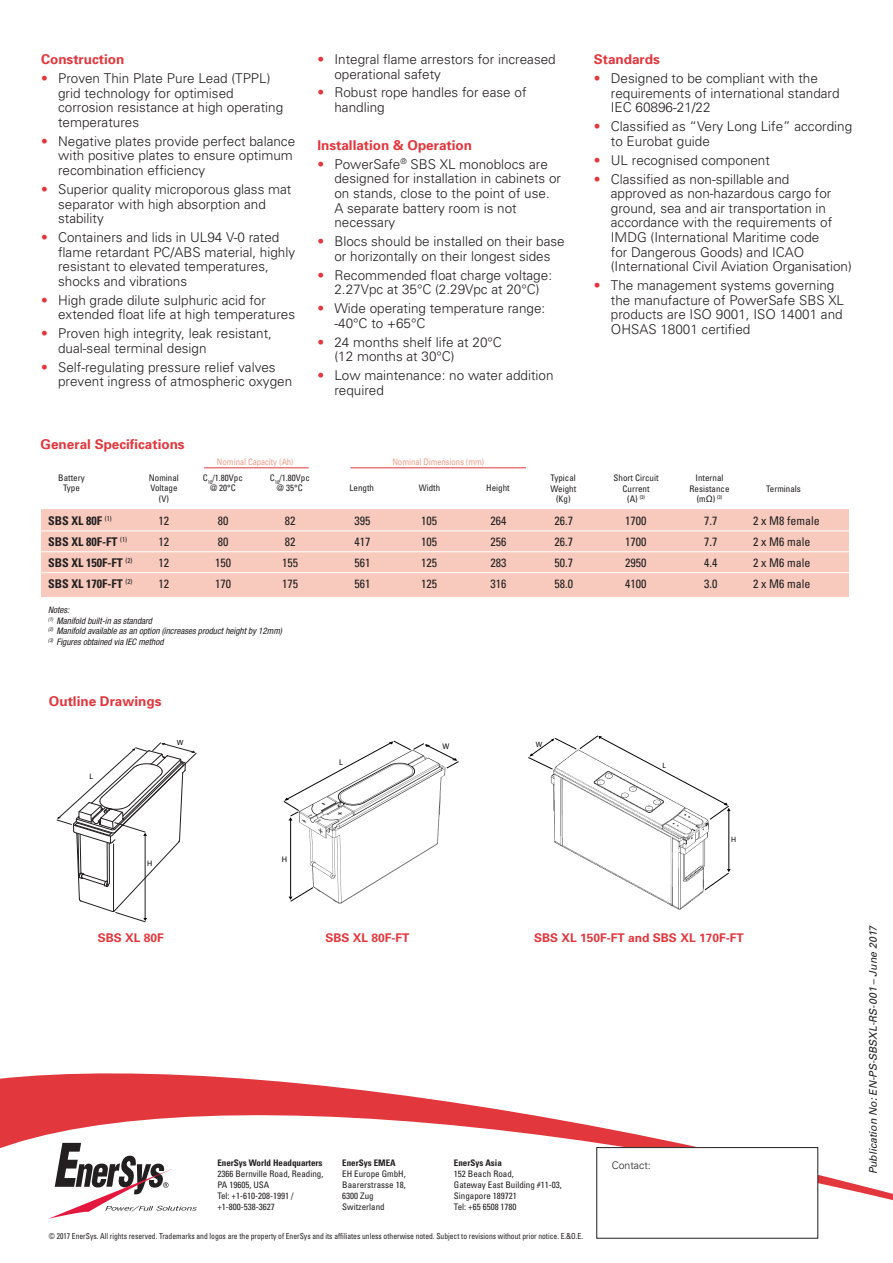
<style>
.page{position:relative;width:893px;height:1263px;background:#fff}
.page>*{position:absolute;margin:0;border:0;box-sizing:border-box;transform-origin:0 0}
.t1{font:300 13.5px/14.5px "Univers";color:#231f20}
.t2{font:700 13.5px "Univers";color:#e1373d}
.t3{font:condensed 12px/21px "Univers";color:#231f20;text-align:justify}
.t4{font:700 condensed 12px/21px "Univers";color:#231f20}
.t5{font:700 12px "Univers";color:#e1373d}
.t6{font:italic 10.5px "Univers";color:#231f20}
.t7{font:300 10.5px "Univers";color:#231f20}
.t8{font:condensed 9px/10.5px "Univers";color:#231f20;text-align:center}
.t9{font:italic condensed 9px/10.5px "Helvetica Neue LT";color:#231f20}
.t10{font:700 condensed 9px "Univers";color:#231f20}
.t11{font:9px "Univers";color:#ef9b8a;scale:.8 1}
.t12{font:condensed 8.25px "Univers";color:#231f20;scale:.92 1}
.t13{font:8.25px "Myriad Pro";color:#050504}
.t14{font:7.95px "Myriad Pro";color:#050504}
.t15{font:7.65px "Myriad Pro";color:#050504}
.s1{color:#e1373d}
.s2{font-family:"Arial";font-stretch:normal}
</style>
<div class="page">
<img style="left:554px;top:820px;width:155px;height:90px">
<hr style="left:729px;top:808px;width:1px;height:63px;background:#050504">
<svg style="left:528px;top:735px;width:203px;height:85px"></svg>
<svg style="left:705px;top:869px;width:26px;height:21px"></svg>
<img style="left:288px;top:820px;width:152px;height:84px">
<hr style="left:290px;top:819px;width:1px;height:77px;background:#050504">
<svg style="left:289px;top:887px;width:24px;height:15px"></svg>
<svg style="left:283px;top:741px;width:176px;height:79px"></svg>
<svg style="left:57px;top:742px;width:139px;height:180px"></svg>
<svg style="left:0;top:1073px;width:893px;height:166px"></svg>
<svg style="left:49px;top:1143px;width:148px;height:75px"></svg>
<div style="left:597px;top:1147px;width:221px;height:91px;background:#fff"></div>
<div style="left:596px;top:1147px;width:222px;height:91px;border:1px solid #231f20"></div>
<hr style="left:204px;top:467px;width:105px;height:1px;background:#e1373d">
<hr style="left:351px;top:467px;width:175px;height:1px;background:#e1373d">
<div style="left:42px;top:509px;width:807px;height:87px;background:#f7cabd"></div>
<hr style="left:39px;top:530px;width:817px;height:1px;background:#fff">
<hr style="left:39px;top:572px;width:817px;height:1px;background:#fff">
<hr style="left:39px;top:551px;width:817px;height:1px;background:#fff">
<p class="t2" style="left:41px;top:51px;width:85px">Construction</p>
<p class="t1" style="left:58px;top:71px;width:227px;text-indent:-17px"><span class="s1">•</span> Proven Thin Plate Pure Lead (TPPL) grid technology for optimised corrosion resistance at high operating temperatures</p>
<p class="t1" style="left:58px;top:133px;width:239px;text-indent:-17px"><span class="s1">•</span> Negative plates provide perfect balance with positive plates to ensure optimum recombination efficiency</p>
<p class="t1" style="left:58px;top:181px;width:235px;text-indent:-17px"><span class="s1">•</span> Superior quality microporous glass mat separator with high absorption and stability</p>
<p class="t1" style="left:58px;top:230px;width:239px;text-indent:-17px"><span class="s1">•</span> Containers and lids in UL94 V-0 rated flame retardant PC/ABS material, highly resistant to elevated temperatures, shocks and vibrations</p>
<p class="t1" style="left:58px;top:292px;width:239px;text-indent:-17px"><span class="s1">•</span> High grade dilute sulphuric acid for extended float life at high temperatures</p>
<p class="t1" style="left:58px;top:326px;width:215px;text-indent:-17px"><span class="s1">•</span> Proven high integrity, leak resistant, dual-seal terminal design</p>
<p class="t1" style="left:58px;top:359px;width:236px;text-indent:-17px"><span class="s1">•</span> Self-regulating pressure relief valves prevent ingress of atmospheric oxygen</p>
<p class="t1" style="left:334px;top:52px;width:223px;text-indent:-17px"><span class="s1">•</span> Integral flame arrestors for increased operational safety</p>
<p class="t1" style="left:334px;top:85px;width:194px;text-indent:-17px"><span class="s1">•</span> Robust rope handles for ease of handling</p>
<p class="t2" style="left:317px;top:136px;width:156px">Installation &amp; Operation</p>
<p class="t1" style="left:334px;top:156px;width:228px;text-indent:-17px"><span class="s1">•</span> PowerSafe<sup>®</sup> SBS XL monoblocs are designed for installation in cabinets or on stands, close to the point of use.<br>A separate battery room is not necessary</p>
<p class="t1" style="left:317px;top:234px;width:249px;text-align:center"><span class="s1">•</span> Blocs should be installed on their base or horizontally on their longest sides</p>
<p class="t1" style="left:317px;top:267px;width:236px;text-align:center"><span class="s1">•</span> Recommended float charge voltage:<br>2.27Vpc at 35°C (2.29Vpc at 20°C)</p>
<p class="t1" style="left:334px;top:301px;width:212px;text-indent:-17px"><span class="s1">•</span> Wide operating temperature range: -40°C to +65°C</p>
<p class="t1" style="left:334px;top:334px;width:169px;text-indent:-17px"><span class="s1">•</span> 24 months shelf life at 20°C (12 months at 30°C)</p>
<p class="t1" style="left:334px;top:368px;width:221px;text-indent:-17px"><span class="s1">•</span> Low maintenance: no water addition required</p>
<p class="t2" style="left:594px;top:51px;width:68px">Standards</p>
<p class="t1" style="left:611px;top:71px;width:230px;text-indent:-17px"><span class="s1">•</span> Designed to be compliant with the requirements of international standard<br>IEC 60896-21/22</p>
<p class="t1" style="left:611px;top:119px;width:243px;text-indent:-17px"><span class="s1">•</span> Classified as “Very Long Life” according to Eurobat guide</p>
<p class="t1" style="left:594px;top:152px;width:178px"><span class="s1">•</span> UL recognised component</p>
<p class="t1" style="left:611px;top:171px;width:243px;text-indent:-17px"><span class="s1">•</span> Classified as non-spillable and<br>approved as non-hazardous cargo for ground, sea and air transportation in accordance with the requirements of IMDG (International Maritime code<br>for Dangerous Goods) and ICAO (International Civil Aviation Organisation)</p>
<p class="t1" style="left:611px;top:278px;width:235px;text-indent:-17px"><span class="s1">•</span> The management systems governing the manufacture of PowerSafe SBS XL products are ISO 9001, ISO 14001 and<br>OHSAS 18001 certified</p>
<p class="t2" style="left:41px;top:436px;width:146px">General Specifications</p>
<p class="t8" style="left:58px;top:472px;width:28px">Battery<br>Type</p>
<p class="t8" style="left:149px;top:472px;width:31px">Nominal<br>Voltage (V)</p>
<p class="t11" style="left:217px;top:457px;width:98px">Nominal Capacity (Ah)</p>
<p class="t8" style="left:203px;top:472px;width:42px">C<sub>10</sub>/1.80Vpc @ 20°C</p>
<p class="t8" style="left:270px;top:472px;width:42px">C<sub>10</sub>/1.80Vpc @ 35°C</p>
<p class="t11" style="left:392px;top:457px;width:116px">Nominal Dimensions (mm)</p>
<p class="t8" style="left:550px;top:472px;width:27px">Typical<br>Weight (Kg)</p>
<p class="t8" style="left:614px;top:472px;width:47px">Short Circuit<br>Current<br>(A) <sup>(3)</sup></p>
<p class="t8" style="left:690px;top:472px;width:41px">Internal<br>Resistance (m<span class="s2">Ω</span>) <sup>(3)</sup></p>
<p class="t8" style="left:350px;top:483px;width:26px">Length</p>
<p class="t8" style="left:419px;top:483px;width:23px">Width</p>
<p class="t8" style="left:486px;top:483px;width:25px">Height</p>
<p class="t8" style="left:766px;top:483px;width:36px">Terminals</p>
<p class="t4" style="left:48px;top:510px;width:86px">SBS XL 80F <sup>(1)<br></sup>SBS XL 80F-FT <sup>(1)<br></sup>SBS XL 150F-FT <sup>(2)<br></sup>SBS XL 170F-FT <sup>(2)</sup></p>
<p class="t3" style="left:158px;top:510px;width:12px">12<br>12<br>12<br>12</p>
<p class="t3" style="left:215px;top:510px;width:17px;text-align:left">80<br>80<br>150<br>170</p>
<p class="t3" style="left:354px;top:510px;width:17px">395<br>417<br>561<br>561</p>
<p class="t3" style="left:282px;top:510px;width:17px;text-align:left">82<br>82<br>155<br>175</p>
<p class="t3" style="left:421px;top:510px;width:17px">105<br>105<br>125<br>125</p>
<p class="t3" style="left:490px;top:510px;width:17px">264<br>256<br>283<br>316</p>
<p class="t3" style="left:555px;top:510px;width:20px">26.7<br>26.7<br>50.7<br>58.0</p>
<p class="t3" style="left:625px;top:510px;width:23px">1700<br>1700<br>2950<br>4100</p>
<p class="t3" style="left:704px;top:510px;width:15px">7.7<br>7.7<br>4.4<br>3.0</p>
<p class="t3" style="left:753px;top:510px;width:68px;text-align:left">2 x M8 female<br>2 x M6 male<br>2 x M6 male<br>2 x M6 male</p>
<p class="t9" style="left:48px;top:605px;width:235px">Notes:<br><sup>(1)</sup> Manifold built-in as standard<br><sup>(2)</sup> Manifold available as an option (increases product height by 12mm) <sup>(3)</sup> Figures obtained via IEC method</p>
<p class="t2" style="left:49px;top:693px;width:114px">Outline Drawings</p>
<p class="t14" style="left:90px;top:771px;width:5px">L</p>
<p class="t14" style="left:177px;top:738px;width:8px">W</p>
<p class="t14" style="left:147px;top:858px;width:7px">H</p>
<p class="t13" style="left:281px;top:854px;width:7px">H</p>
<p class="t13" style="left:339px;top:757px;width:5px">L</p>
<p class="t13" style="left:442px;top:741px;width:8px">W</p>
<p class="t15" style="left:536px;top:739px;width:8px">W</p>
<p class="t15" style="left:662px;top:761px;width:5px">L</p>
<p class="t15" style="left:731px;top:835px;width:7px">H</p>
<p class="t5" style="left:98px;top:930px;width:68px">SBS XL 80F</p>
<p class="t5" style="left:325px;top:930px;width:86px">SBS XL 80F-FT</p>
<p class="t5" style="left:534px;top:930px;width:211px">SBS XL 150F-FT and SBS XL 170F-FT</p>
<p class="t10" style="left:454px;top:1158px;width:49px">EnerSys Asia</p>
<p class="t8" style="left:454px;top:1168px;width:109px;text-align:left">152 Beach Road,<br>Gateway East Building #11-03,<br>Singapore 189721<br>Tel: +65 6508 1780</p>
<p class="t12" style="left:49px;top:1231px;width:582px">© 2017 EnerSys. All rights reserved. Trademarks and logos are the property of EnerSys and its affiliates unless otherwise noted. Subject to revisions without prior notice. E.&amp;O.E.</p>
<p class="t10" style="left:217px;top:1158px;width:107px">EnerSys World Headquarters</p>
<p class="t8" style="left:217px;top:1168px;width:107px;text-align:left">2366 Bernville Road, Reading,<br>PA 19605, USA<br>Tel: +1-610-208-1991 / +1-800-538-3627</p>
<p class="t10" style="left:342px;top:1158px;width:55px">EnerSys EMEA</p>
<p class="t8" style="left:342px;top:1168px;width:65px;text-align:left">EH Europe GmbH,<br>Baarerstrasse 18,<br>6300 Zug<br>Switzerland</p>
<p class="t7" style="left:612px;top:1159px;width:41px">Contact:</p>
<p class="t6" style="left:866px;top:1174px;width:251px;rotate:-90deg">Publication No: EN-PS-SBSXL-RS-001 – June 2017</p>
</div>
